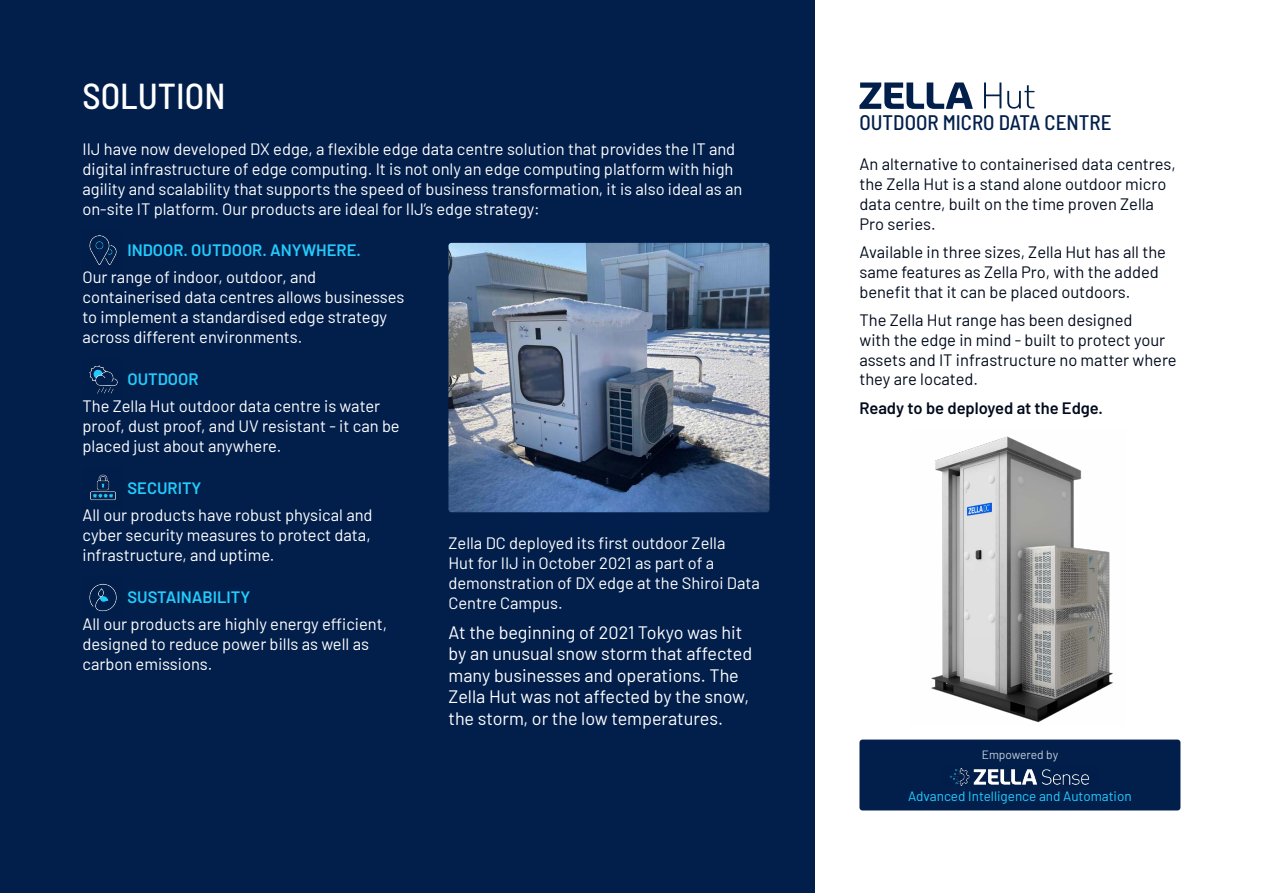
<style>
.page{position:relative;width:1263px;height:893px;background:#fff}
.page>*{position:absolute;margin:0;border:0;box-sizing:border-box;transform-origin:0 0}
.t1{font:500 semi-condensed 36px "Barlow";color:#fff}
.t2{font:500 semi-condensed 21px "Barlow";color:#021f4c}
.t3{font:18px/21.6px "Barlow";color:#fff}
.t4{font:16.5px/19.8px "Barlow";color:#fff}
.t5{font:16.5px/19.8px "Barlow";color:#000b1c}
.t6{font:600 16.5px "Barlow";color:#23ccfe}
.t7{font:600 16.5px "Barlow";color:#000b1c}
.t8{font:13.5px "Barlow";color:#23ccfe}
.t9{font:12px "Barlow";letter-spacing:-.005em;color:#c7cdd7}
</style>
<div class="page">
<div style="left:0;top:0;width:814px;height:893px;background:#021f4c"></div>
<img style="left:448px;top:243px;width:321px;height:269px">
<div style="left:859px;top:740px;width:321px;height:70px;background:#021f4c;border-radius:3px"></div>
<img style="left:931px;top:436px;width:182px;height:287px">
<img style="left:949px;top:768px;width:140px;height:18px">
<svg style="left:859px;top:83px;width:175px;height:26px"></svg>
<img style="left:89px;top:235px;width:28px;height:30px">
<img style="left:89px;top:365px;width:29px;height:29px">
<img style="left:90px;top:474px;width:26px;height:27px">
<img style="left:89px;top:583px;width:28px;height:29px">
<h1 class="t1" style="left:82px;top:70px;width:144px">SOLUTION</h1>
<p class="t4" style="left:82px;top:138px;width:661px">IIJ have now developed DX edge, a flexible edge data centre solution that provides the IT and digital infrastructure of edge computing. It is not only an edge computing platform with high agility and scalability that supports the speed of business transformation, it is also ideal as an on-site IT platform. Our products are ideal for IIJ’s edge strategy:</p>
<p class="t6" style="left:128px;top:238px;width:235px">INDOOR. OUTDOOR. ANYWHERE.</p>
<p class="t4" style="left:83px;top:266px;width:323px">Our range of indoor, outdoor, and containerised data centres allows businesses to implement a standardised edge strategy across different environments.</p>
<p class="t6" style="left:128px;top:367px;width:73px">OUTDOOR</p>
<p class="t4" style="left:83px;top:395px;width:319px">The Zella Hut outdoor data centre is water proof, dust proof, and UV resistant - it can be placed just about anywhere.</p>
<p class="t6" style="left:128px;top:476px;width:75px">SECURITY</p>
<p class="t4" style="left:83px;top:504px;width:292px;text-align:justify">All our products have robust physical and cyber security measures to protect data, infrastructure, and uptime.</p>
<p class="t6" style="left:128px;top:585px;width:124px">SUSTAINABILITY</p>
<p class="t4" style="left:83px;top:613px;width:306px">All our products are highly energy efficient, designed to reduce power bills as well as carbon emissions.</p>
<p class="t4" style="left:448px;top:532px;width:313px">Zella DC deployed its first outdoor Zella<br>Hut for IIJ in October 2021 as part of a demonstration of DX edge at the Shiroi Data Centre Campus.</p>
<p class="t3" style="left:448px;top:620px;width:305px">At the beginning of 2021 Tokyo was hit by an unusual snow storm that affected many businesses and operations. The Zella Hut was not affected by the snow, the storm, or the low temperatures.</p>
<p class="t2" style="left:859px;top:107px;width:253px">OUTDOOR MICRO DATA CENTRE</p>
<p class="t5" style="left:859px;top:153px;width:318px">An alternative to containerised data centres, the Zella Hut is a stand alone outdoor micro data centre, built on the time proven Zella Pro series.</p>
<p class="t5" style="left:859px;top:241px;width:308px">Available in three sizes, Zella Hut has all the same features as Zella Pro, with the added benefit that it can be placed outdoors.</p>
<p class="t5" style="left:859px;top:309px;width:319px">The Zella Hut range has been designed<br>with the edge in mind - built to protect your assets and IT infrastructure no matter where they are located.</p>
<p class="t7" style="left:859px;top:396px;width:245px">Ready to be deployed at the Edge.</p>
<p class="t9" style="left:982px;top:746px;width:78px">Empowered by</p>
<p class="t8" style="left:908px;top:786px;width:225px">Advanced Intelligence and Automation</p>
</div>
